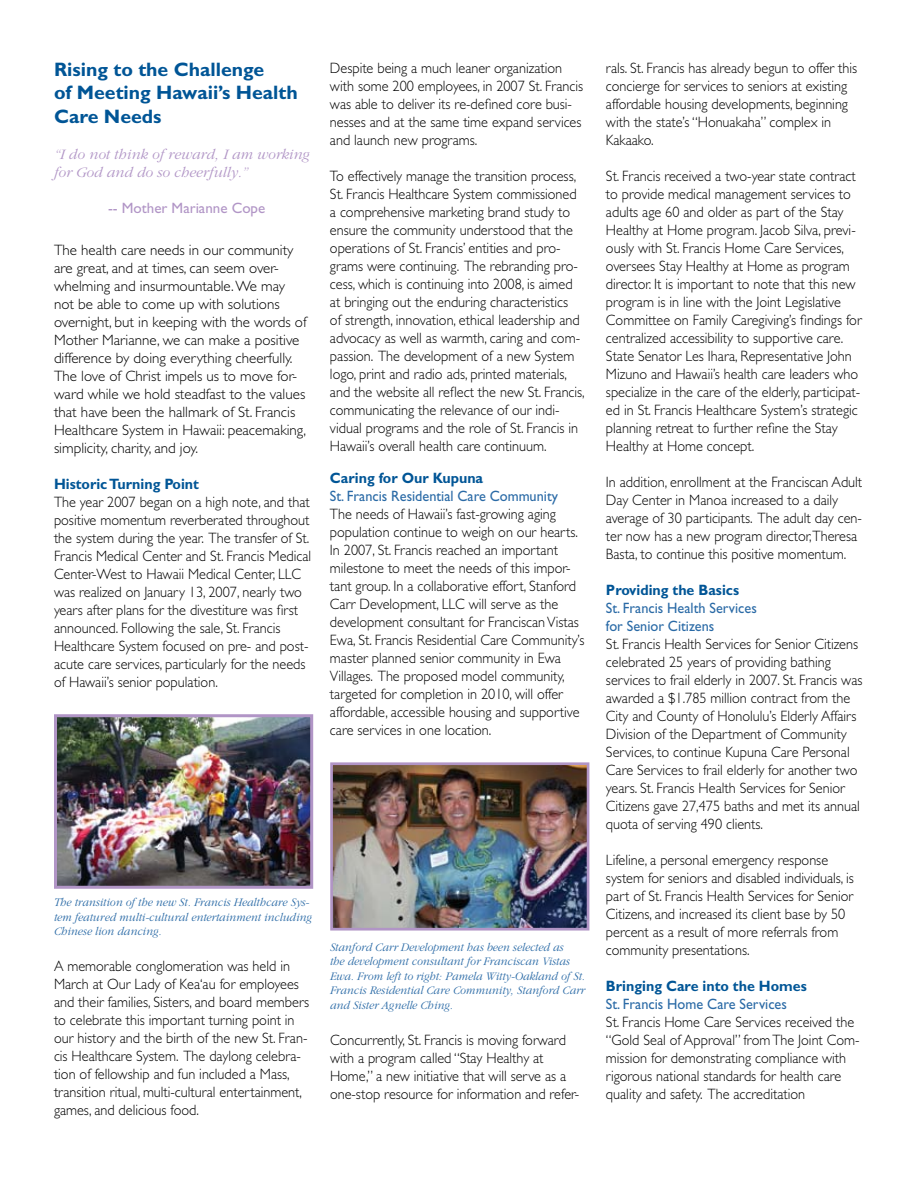
<style>
.page{position:relative;width:918px;height:1188px;background:#fff}
.page>*{position:absolute;margin:0;border:0;box-sizing:border-box;transform-origin:0 0}
.t1{font:700 19.5px/23.4px "Gill Sans";color:#005596}
.t2{font:300 15px/18px "Gill Sans";color:#000;scale:.95 1}
.t3{font:300 15px/18px "Gill Sans";color:#000}
.t4{font:15px/18px "Gill Sans";color:#2a6aa6;scale:.95 1}
.t5{font:700 15px "Gill Sans";color:#005596;scale:.95 1}
.t6{font:italic 300 15px/18px "Garamond";color:#b195c6}
.t7{font:15px "Gill Sans";color:#b195c6}
.t8{font:italic 300 12px/14.4px "Garamond";color:#2a6aa6;scale:.95 1}
</style>
<div class="page">
<img style="left:58px;top:718px;width:251px;height:167px">
<div style="left:54px;top:714px;width:259px;height:175px;border:3px solid #b195c6"></div>
<img style="left:334px;top:766px;width:251px;height:161px">
<div style="left:330px;top:762px;width:259px;height:169px;border:3px solid #b195c6"></div>
<h1 class="t1" style="left:54px;top:58px;width:245px">Rising to the Challenge<br>of Meeting Hawaii’s Health<br>Care Needs</h1>
<p class="t6" style="left:54px;top:145px;width:257px">“I do not think of reward, I am working for God and do so cheerfully.”</p>
<p class="t7" style="left:108px;top:199px;width:159px">-- Mother Marianne Cope</p>
<p class="t3" style="left:54px;top:241px;width:254px">The health care needs in our community are great, and at times, can seem over&shy;whelming and insurmountable. We may not be able to come up with solutions overnight, but in keeping with the words of Mother Marianne, we can make a positive difference by doing everything cheerfully.<br>The love of Christ impels us to move for&shy;ward while we hold steadfast to the values that have been the hallmark of St. Francis Healthcare System in Hawaii: peacemaking, simplicity, charity, and joy.</p>
<p class="t5" style="left:54px;top:475px;width:154px">Historic Turning Point</p>
<p class="t2" style="left:54px;top:493px;width:272px">The year 2007 began on a high note, and that positive momentum reverberated throughout the system during the year. The transfer of St.<br>Francis Medical Center and St. Francis Medical Center-West to Hawaii Medical Center, LLC was realized on January 13, 2007, nearly two years after plans for the divestiture was first announced. Following the sale, St. Francis Healthcare System focused on pre- and post&shy;acute care services, particularly for the needs of Hawaii’s senior population.</p>
<p class="t2" style="left:330px;top:59px;width:268px">Despite being a much leaner organization with some 200 employees, in 2007 St. Francis was able to deliver its re-defined core busi&shy;nesses and at the same time expand services and launch new programs.</p>
<p class="t2" style="left:330px;top:167px;width:270px">To effectively manage the transition process, St. Francis Healthcare System commissioned a comprehensive marketing brand study to ensure the community understood that the operations of St. Francis’ entities and pro&shy;grams were continuing. The rebranding pro&shy;cess, which is continuing into 2008, is aimed at bringing out the enduring characteristics<br>of strength, innovation, ethical leadership and advocacy as well as warmth, caring and com&shy;passion. The development of a new System logo, print and radio ads, printed materials, and the website all reflect the new St. Francis, communicating the relevance of our indi&shy;vidual programs and the role of St. Francis in Hawaii’s overall health care continuum.</p>
<p class="t5" style="left:330px;top:469px;width:163px">Caring for Our Kupuna</p>
<p class="t4" style="left:330px;top:487px;width:242px">St. Francis Residential Care Community</p>
<p class="t2" style="left:330px;top:505px;width:270px">The needs of Hawaii’s fast-growing aging population continue to weigh on our hearts.<br>In 2007, St. Francis reached an important milestone to meet the needs of this impor&shy;tant group. In a collaborative effort, Stanford Carr Development, LLC will serve as the development consultant for Franciscan Vistas Ewa, St. Francis Residential Care Community’s master planned senior community in Ewa Villages. The proposed model community, targeted for completion in 2010, will offer affordable, accessible housing and supportive care services in one location.</p>
<p class="t8" style="left:54px;top:896px;width:273px">The transition of the new St. Francis Healthcare Sys&shy;tem featured multi-cultural entertainment including<br>Chinese lion dancing.</p>
<p class="t2" style="left:54px;top:957px;width:270px">A memorable conglomeration was held in March at Our Lady of Kea‘au for employees and their families, Sisters, and board members to celebrate this important turning point in our history and the birth of the new St. Fran&shy;cis Healthcare System. The daylong celebra&shy;tion of fellowship and fun included a Mass, transition ritual, multi-cultural entertainment, games, and delicious food.</p>
<p class="t8" style="left:330px;top:940px;width:270px">Stanford Carr Development has been selected as<br>the development consultant for Franciscan Vistas Ewa. From left to right: Pamela Witty-Oakland of St.<br>Francis Residential Care Community, Stanford Carr and Sister Agnelle Ching.</p>
<p class="t2" style="left:330px;top:1031px;width:264px">Concurrently, St. Francis is moving forward with a program called “Stay Healthy at Home,” a new initiative that will serve as a one-stop resource for information and refer-</p>
<p class="t2" style="left:606px;top:59px;width:266px">rals. St. Francis has already begun to offer this concierge for services to seniors at existing affordable housing developments, beginning with the state’s “Honuakaha” complex in Kakaako.</p>
<p class="t2" style="left:606px;top:167px;width:271px">St. Francis received a two-year state contract to provide medical management services to adults age 60 and older as part of the Stay Healthy at Home program. Jacob Silva, previ&shy;ously with St. Francis Home Care Services, oversees Stay Healthy at Home as program director. It is important to note that this new program is in line with the Joint Legislative Committee on Family Caregiving’s findings for centralized accessibility to supportive care.<br>State Senator Les Ihara, Representative John Mizuno and Hawaii’s health care leaders who specialize in the care of the elderly, participat&shy;ed in St. Francis Healthcare System’s strategic planning retreat to further refine the Stay Healthy at Home concept.</p>
<p class="t2" style="left:606px;top:473px;width:271px">In addition, enrollment at the Franciscan Adult Day Center in Manoa increased to a daily average of 30 participants. The adult day cen&shy;ter now has a new program director,Theresa Basta, to continue this positive momentum.</p>
<p class="t5" style="left:606px;top:581px;width:142px">Providing the Basics</p>
<p class="t4" style="left:606px;top:599px;width:160px">St. Francis Health Services for Senior Citizens</p>
<p class="t2" style="left:606px;top:635px;width:271px">St. Francis Health Services for Senior Citizens celebrated 25 years of providing bathing services to frail elderly in 2007. St. Francis was awarded a $1.785 million contract from the City and County of Honolulu’s Elderly Affairs Division of the Department of Community Services, to continue Kupuna Care Personal Care Services to frail elderly for another two years. St. Francis Health Services for Senior Citizens gave 27,475 baths and met its annual quota of serving 490 clients.</p>
<p class="t2" style="left:606px;top:851px;width:263px">Lifeline, a personal emergency response system for seniors and disabled individuals, is part of St. Francis Health Services for Senior Citizens, and increased its client base by 50 percent as a result of more referrals from community presentations.</p>
<p class="t5" style="left:606px;top:977px;width:213px">Bringing Care into the Homes</p>
<p class="t4" style="left:606px;top:995px;width:192px">St. Francis Home Care Services</p>
<p class="t2" style="left:606px;top:1013px;width:269px">St. Francis Home Care Services received the “Gold Seal of Approval” from The Joint Com&shy;mission for demonstrating compliance with rigorous national standards for health care quality and safety. The accreditation</p>
</div>
